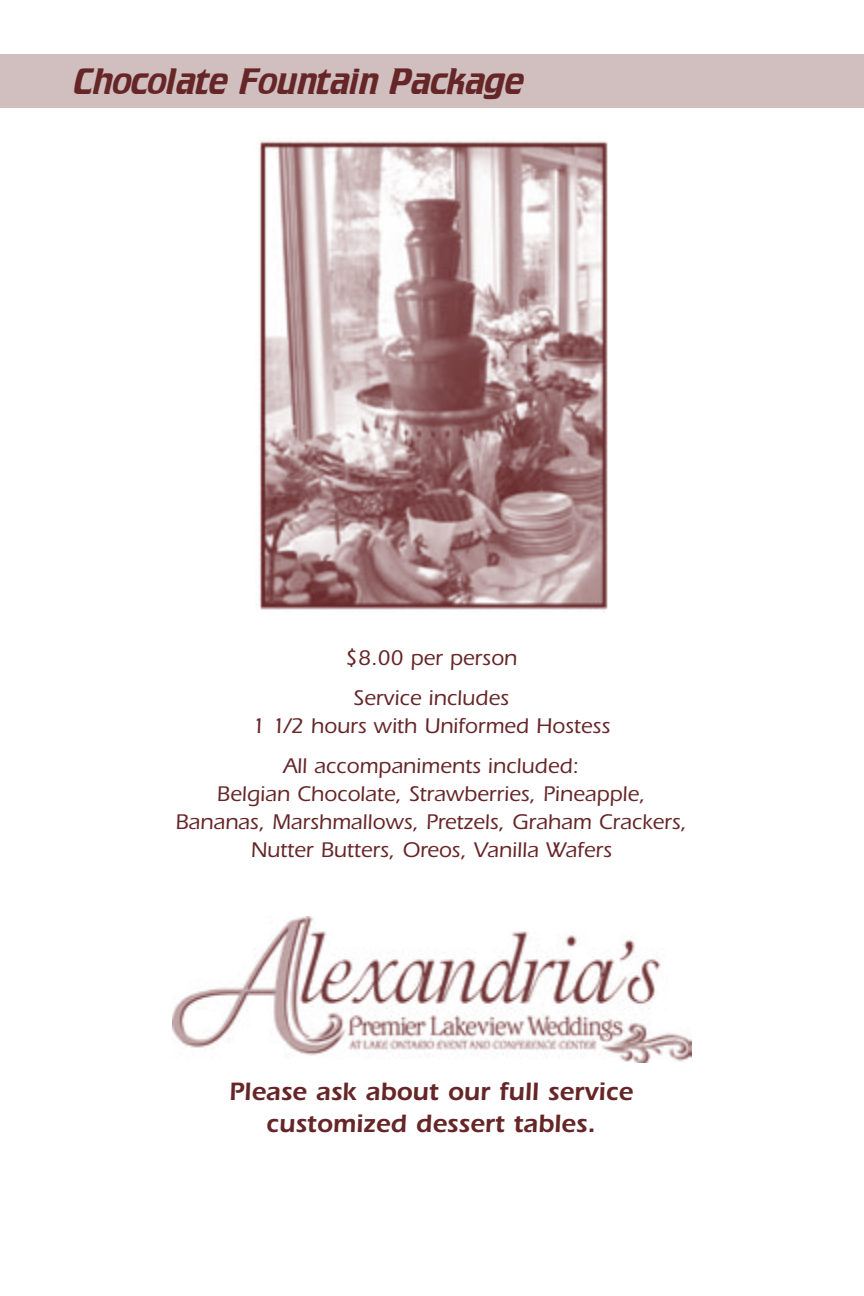
<style>
.page{position:relative;width:864px;height:1296px;background:#fff}
.page>*{position:absolute;margin:0;border:0;box-sizing:border-box;transform-origin:0 0}
.t1{font:32px "Crillee";color:#662628}
.t2{font:600 26px/31.2px "Itc Eras";color:#662628;text-align:center}
.t3{font:500 22px/40px "Itc Eras";color:#662628;text-align:center}
</style>
<div class="page">
<div style="left:0;top:54px;width:864px;height:54px;background:#d1bebf"></div>
<img style="left:259px;top:140px;width:349px;height:470px">
<img style="left:173px;top:916px;width:518px;height:147px">
<h1 class="t1" style="left:74px;top:59px;width:452px">Chocolate Fountain Package</h1>
<p class="t3" style="left:345px;top:638px;width:173px">$8.00 per person<br>Service includes</p>
<p class="t3" style="left:252px;top:706px;width:359px">1 1/2 hours with Uniformed Hostess<br>All accompaniments included:</p>
<p class="t3" style="left:175px;top:780px;width:513px;line-height:28px">Belgian Chocolate, Strawberries, Pineapple,<br>Bananas, Marshmallows, Pretzels, Graham Crackers,<br>Nutter Butters, Oreos, Vanilla Wafers</p>
<p class="t2" style="left:229px;top:1076px;width:405px">Please ask about our full service customized dessert tables.</p>
</div>
